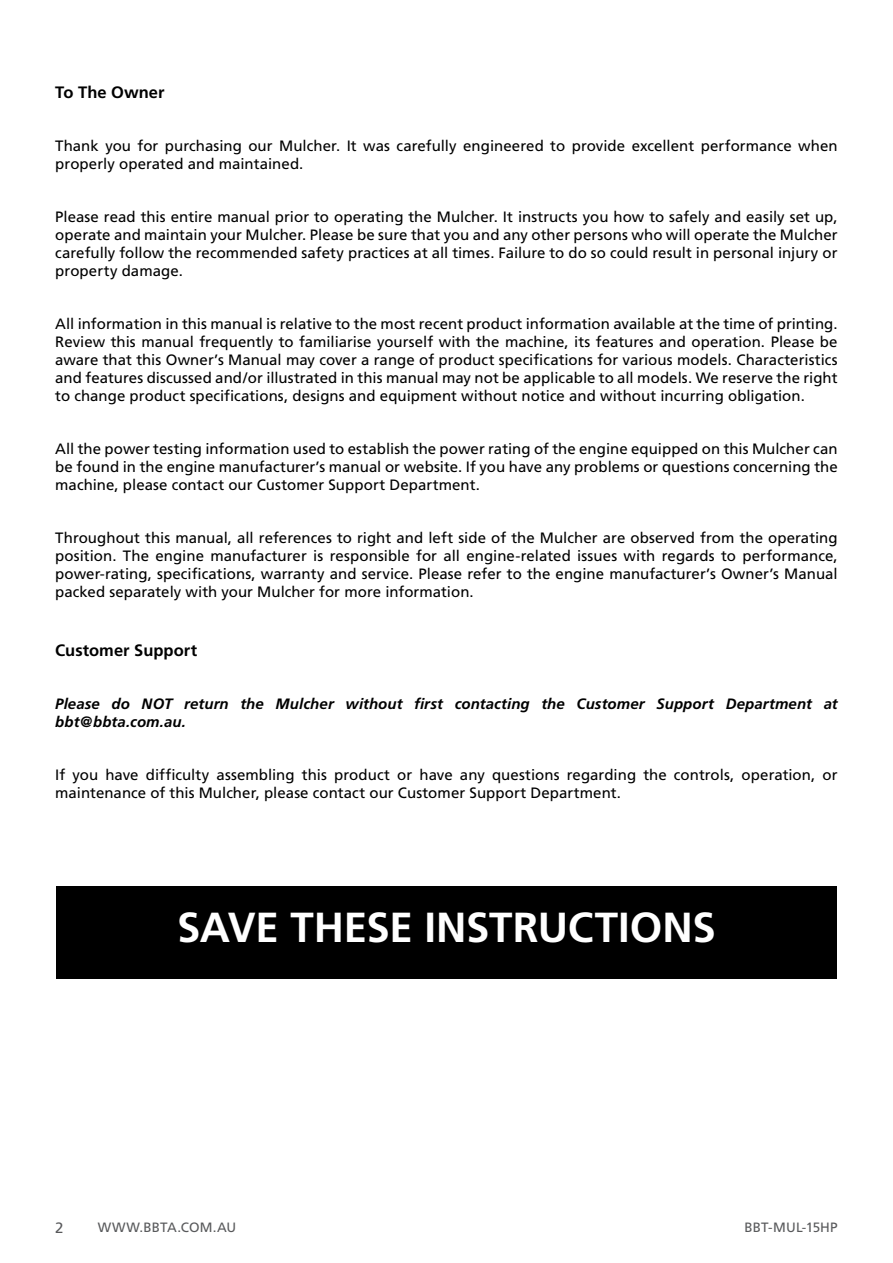
<style>
.page{position:relative;width:893px;height:1263px;background:#fff}
.page>*{position:absolute;margin:0;border:0;box-sizing:border-box;transform-origin:0 0}
.t1{font:700 42px "Frutiger";letter-spacing:-.005em;color:#fff}
.t2{font:700 16.5px "Frutiger";color:#000}
.t3{font:15px/18px "Frutiger";letter-spacing:.005em;color:#000;text-align:justify}
.t4{font:italic 700 15px/18px "Frutiger";letter-spacing:.005em;color:#000}
.t5{font:15px "Frutiger";color:#58595b}
.t6{font:13.5px "Frutiger";letter-spacing:.01em;color:#58595b}
</style>
<div class="page">
<div style="left:56px;top:886px;width:781px;height:92px;background:#000"></div>
<p class="t2" style="left:55px;top:82px;width:111px">To The Owner</p>
<p class="t3" style="left:55px;top:137px;width:784px">Thank you for purchasing our Mulcher. It was carefully engineered to provide excellent performance when properly operated and maintained.</p>
<p class="t3" style="left:55px;top:208px;width:784px">Please read this entire manual prior to operating the Mulcher. It instructs you how to safely and easily set up, operate and maintain your Mulcher. Please be sure that you and any other persons who will operate the Mulcher carefully follow the recommended safety practices at all times. Failure to do so could result in personal injury or property damage.</p>
<p class="t3" style="left:55px;top:315px;width:784px">All information in this manual is relative to the most recent product information available at the time of printing.<br>Review this manual frequently to familiarise yourself with the machine, its features and operation. Please be aware that this Owner’s Manual may cover a range of product specifications for various models. Characteristics and features discussed and/or illustrated in this manual may not be applicable to all models. We reserve the right to change product specifications, designs and equipment without notice and without incurring obligation.</p>
<p class="t3" style="left:55px;top:440px;width:784px">All the power testing information used to establish the power rating of the engine equipped on this Mulcher can be found in the engine manufacturer’s manual or website. If you have any problems or questions concerning the machine, please contact our Customer Support Department.</p>
<p class="t3" style="left:55px;top:529px;width:784px">Throughout this manual, all references to right and left side of the Mulcher are observed from the operating position. The engine manufacturer is responsible for all engine-related issues with regards to performance, power-rating, specifications, warranty and service. Please refer to the engine manufacturer’s Owner’s Manual packed separately with your Mulcher for more information.</p>
<p class="t2" style="left:55px;top:641px;width:143px">Customer Support</p>
<p class="t4" style="left:55px;top:695px;width:784px">Please do NOT return the Mulcher without first contacting the Customer Support Department at bbt@bbta.com.au.</p>
<p class="t3" style="left:55px;top:766px;width:784px">If you have difficulty assembling this product or have any questions regarding the controls, operation, or maintenance of this Mulcher, please contact our Customer Support Department.</p>
<h1 class="t1" style="left:177px;top:903px;width:540px">SAVE THESE INSTRUCTIONS</h1>
<p class="t5" style="left:55px;top:1219px;width:10px">2</p>
<p class="t6" style="left:98px;top:1219px;width:140px">WWW.BBTA.COM.AU</p>
<p class="t6" style="left:744px;top:1219px;width:95px">BBT-MUL-15HP</p>
</div>
